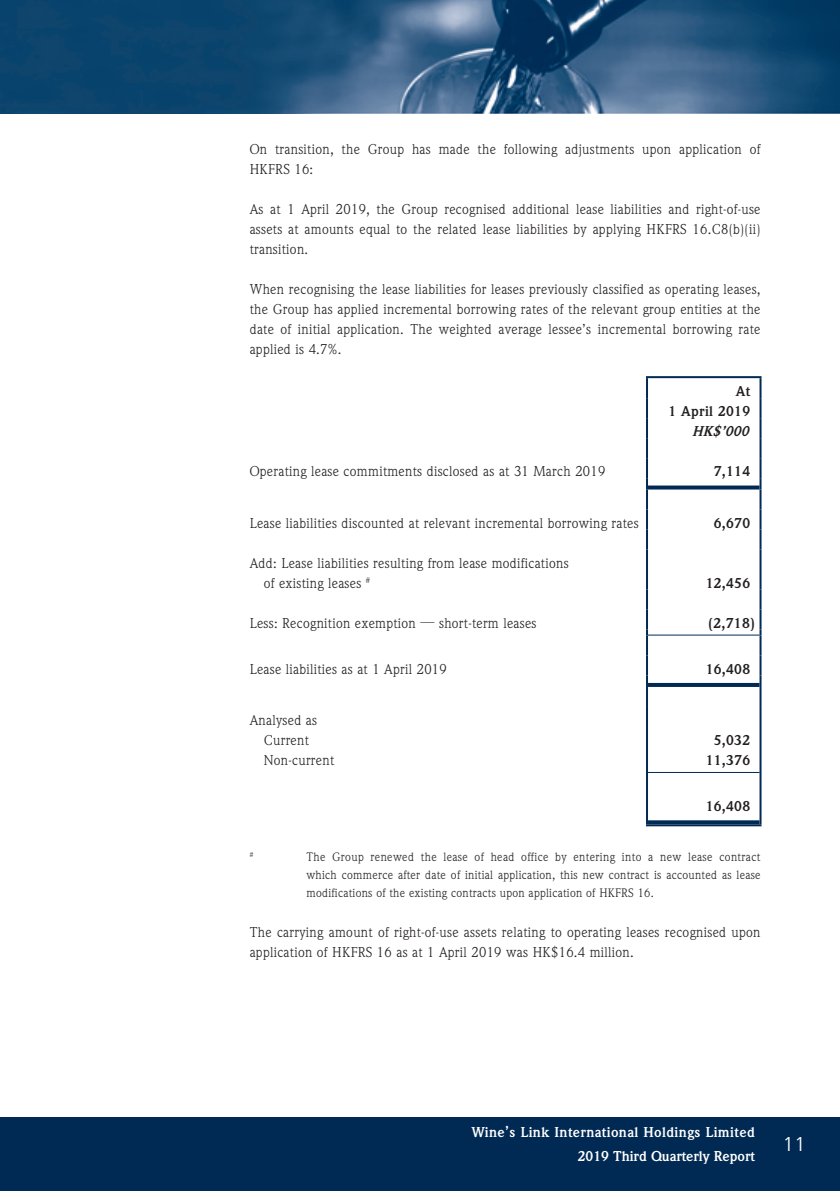
<style>
.page{position:relative;width:840px;height:1191px;background:#fff}
.page>*{position:absolute;margin:0;border:0;box-sizing:border-box;transform-origin:0 0}
.t1{font:300 20px "Frutiger LT Std";color:#fff}
.t2{font:14px/20px "Weidemann Std";letter-spacing:.02em;color:#231f20}
.t3{font:700 14px/24px "Weidemann Std";letter-spacing:.03em;color:#fff;text-align:right}
.t4{font:700 14px/20px "Weidemann Std";letter-spacing:.025em;color:#231f20;text-align:right}
.t5{font:italic 700 14px "Weidemann Std";color:#231f20}
.t6{font:12px/18px "Weidemann Std";letter-spacing:.02em;color:#231f20;text-align:justify}
.t7{font:7px "Weidemann Std";color:#231f20}
.s1{font-family:"M Hei HK Light E Ten B5 H"}
</style>
<div class="page">
<div style="left:0;top:1117px;width:839px;height:74px;background:#002953"></div>
<img style="left:0;top:0;width:839px;height:113px">
<hr style="left:645px;top:376px;width:116px;height:2px;background:#002953">
<hr style="left:645px;top:378px;width:2px;height:20px;background:#002953">
<hr style="left:759px;top:378px;width:2px;height:20px;background:#002953">
<hr style="left:645px;top:398px;width:2px;height:20px;background:#002953">
<hr style="left:759px;top:398px;width:2px;height:20px;background:#002953">
<hr style="left:645px;top:418px;width:2px;height:20px;background:#002953">
<hr style="left:759px;top:418px;width:2px;height:20px;background:#002953">
<hr style="left:645px;top:438px;width:2px;height:20px;background:#002953">
<hr style="left:759px;top:438px;width:2px;height:20px;background:#002953">
<hr style="left:645px;top:458px;width:2px;height:20px;background:#002953">
<hr style="left:759px;top:458px;width:2px;height:20px;background:#002953">
<svg style="left:759px;top:478px;width:2px;height:11px"></svg>
<hr style="left:645px;top:489px;width:2px;height:20px;background:#002953">
<hr style="left:759px;top:489px;width:2px;height:20px;background:#002953">
<hr style="left:645px;top:509px;width:2px;height:20px;background:#002953">
<hr style="left:759px;top:509px;width:2px;height:20px;background:#002953">
<hr style="left:645px;top:529px;width:2px;height:20px;background:#002953">
<hr style="left:759px;top:529px;width:2px;height:20px;background:#002953">
<hr style="left:645px;top:549px;width:2px;height:40px;background:#002953">
<hr style="left:759px;top:549px;width:2px;height:40px;background:#002953">
<hr style="left:645px;top:589px;width:2px;height:20px;background:#002953">
<hr style="left:759px;top:589px;width:2px;height:20px;background:#002953">
<hr style="left:645px;top:609px;width:2px;height:20px;background:#002953">
<hr style="left:759px;top:609px;width:2px;height:20px;background:#002953">
<svg style="left:759px;top:629px;width:2px;height:6px"></svg>
<hr style="left:645px;top:635px;width:2px;height:20px;background:#002953">
<hr style="left:759px;top:635px;width:2px;height:20px;background:#002953">
<hr style="left:645px;top:655px;width:2px;height:20px;background:#002953">
<hr style="left:759px;top:655px;width:2px;height:20px;background:#002953">
<svg style="left:646px;top:675px;width:1px;height:12px"></svg>
<svg style="left:759px;top:675px;width:2px;height:12px"></svg>
<hr style="left:645px;top:687px;width:2px;height:20px;background:#002953">
<hr style="left:759px;top:687px;width:2px;height:20px;background:#002953">
<hr style="left:645px;top:707px;width:2px;height:20px;background:#002953">
<hr style="left:759px;top:707px;width:2px;height:20px;background:#002953">
<hr style="left:645px;top:727px;width:2px;height:20px;background:#002953">
<hr style="left:759px;top:727px;width:2px;height:20px;background:#002953">
<hr style="left:645px;top:747px;width:2px;height:20px;background:#002953">
<hr style="left:759px;top:747px;width:2px;height:20px;background:#002953">
<svg style="left:759px;top:767px;width:2px;height:6px"></svg>
<hr style="left:645px;top:773px;width:2px;height:20px;background:#002953">
<hr style="left:759px;top:773px;width:2px;height:20px;background:#002953">
<hr style="left:645px;top:793px;width:2px;height:20px;background:#002953">
<hr style="left:759px;top:793px;width:2px;height:20px;background:#002953">
<svg style="left:759px;top:813px;width:2px;height:11px"></svg>
<hr style="left:645px;top:824px;width:116px;height:2px;background:#002953">
<svg style="left:647px;top:485px;width:112px;height:4px"></svg>
<hr style="left:647px;top:634px;width:112px;height:1px;background:#002953">
<svg style="left:647px;top:683px;width:112px;height:4px"></svg>
<hr style="left:647px;top:772px;width:112px;height:1px;background:#002953">
<svg style="left:647px;top:820px;width:112px;height:4px"></svg>
<p class="t2" style="left:249px;top:141px;width:512px">On transition, the Group has made the following adjustments upon application of<br>HKFRS 16:</p>
<p class="t2" style="left:249px;top:201px;width:512px;text-align:justify">As at 1 April 2019, the Group recognised additional lease liabilities and right-of-use assets at amounts equal to the related lease liabilities by applying HKFRS 16.C8(b)(ii) transition.</p>
<p class="t2" style="left:249px;top:281px;width:512px;text-align:justify">When recognising the lease liabilities for leases previously classified as operating leases, the Group has applied incremental borrowing rates of the relevant group entities at the date of initial application. The weighted average lessee’s incremental borrowing rate applied is 4.7%.</p>
<p class="t4" style="left:668px;top:383px;width:83px">At<br>1 April 2019</p>
<p class="t5" style="left:691px;top:426px;width:62px">HK$’000</p>
<p class="t2" style="left:249px;top:463px;width:357px">Operating lease commitments disclosed as at 31 March 2019</p>
<p class="t4" style="left:713px;top:463px;width:38px">7,114</p>
<p class="t2" style="left:249px;top:514px;width:390px">Lease liabilities discounted at relevant incremental borrowing rates</p>
<p class="t4" style="left:713px;top:514px;width:38px">6,670</p>
<p class="t2" style="left:263px;top:554px;width:306px;text-indent:-14px">Add: Lease liabilities resulting from lease modifications of existing leases <sup>#</sup></p>
<p class="t4" style="left:705px;top:574px;width:46px">12,456</p>
<p class="t2" style="left:249px;top:614px;width:288px">Less: Recognition exemption <span class="s1">—</span> short-term leases</p>
<p class="t4" style="left:707px;top:614px;width:48px">(2,718)</p>
<p class="t2" style="left:249px;top:660px;width:198px">Lease liabilities as at 1 April 2019</p>
<p class="t4" style="left:705px;top:660px;width:46px">16,408</p>
<p class="t2" style="left:249px;top:711px;width:69px;text-align:center">Analysed as<br>Current</p>
<p class="t4" style="left:713px;top:731px;width:38px">5,032</p>
<p class="t2" style="left:263px;top:751px;width:72px">Non-current</p>
<p class="t4" style="left:705px;top:751px;width:46px">11,376</p>
<p class="t4" style="left:705px;top:797px;width:46px">16,408</p>
<p class="t7" style="left:249px;top:851px;width:5px">#</p>
<p class="t6" style="left:306px;top:848px;width:455px">The Group renewed the lease of head office by entering into a new lease contract which commerce after date of initial application, this new contract is accounted as lease modifications of the existing contracts upon application of HKFRS 16.</p>
<p class="t2" style="left:249px;top:923px;width:512px">The carrying amount of right-of-use assets relating to operating leases recognised upon application of HKFRS 16 as at 1 April 2019 was HK$16.4 million.</p>
<p class="t3" style="left:471px;top:1121px;width:284px">Wine’s Link International Holdings Limited<br>2019 Third Quarterly Report</p>
<h1 class="t1" style="left:782px;top:1136px;width:24px">11</h1>
</div>
